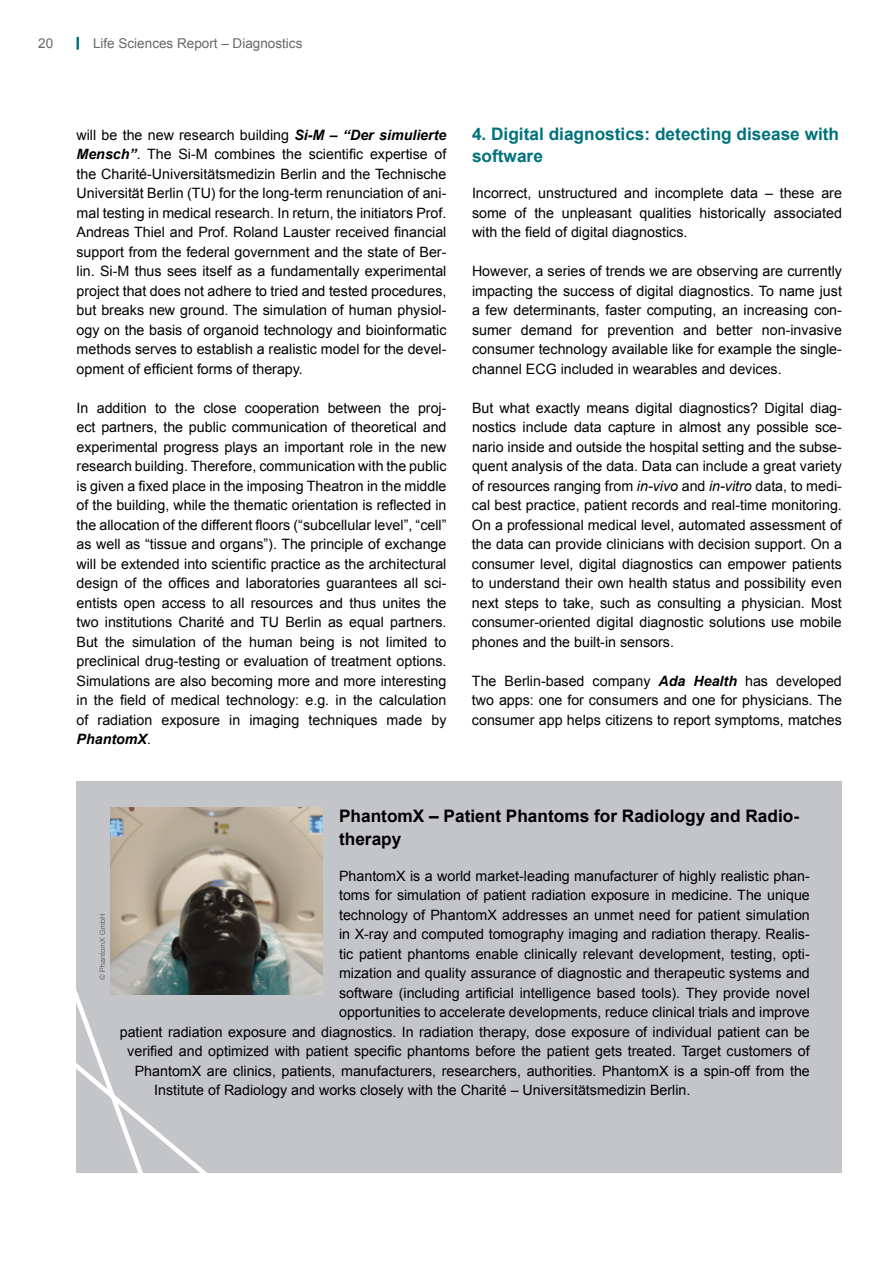
<style>
.page{position:relative;width:893px;height:1263px;background:#fff}
.page>*{position:absolute;margin:0;border:0;box-sizing:border-box;transform-origin:0 0}
.t1{font:700 17.25px/22.5px "Arial";color:#000}
.t2{font:700 17.25px/22.5px "Arial";color:#00727b}
.t3{font:14.25px/19.5px "Arial";color:#000;text-align:justify}
.t4{font:13.5px "Arial";color:#68676c}
.s1{font-weight:700;font-style:italic}
.s2{font-style:italic}
</style>
<div class="page">
<svg style="left:77px;top:37px;width:2px;height:13px"></svg>
<div style="left:76px;top:782px;width:766px;height:391px;background:#c3c5c8"></div>
<svg style="left:76px;top:914px;width:131px;height:259px"></svg>
<img style="left:111px;top:807px;width:211px;height:188px">
<p class="t4" style="left:38px;top:35px;width:17px">20</p>
<p class="t4" style="left:93px;top:35px;width:211px">Life Sciences Report – Diagnostics</p>
<p class="t3" style="left:77px;top:125px;width:372px">will be the new research building <span class="s1">Si-M – “Der simulierte Mensch”</span>. The Si-M combines the scientific expertise of the Charité-Universitätsmedizin Berlin and the Technische Universität Berlin (TU) for the long-term renunciation of ani&shy;mal testing in medical research. In return, the initiators Prof.<br>Andreas Thiel and Prof. Roland Lauster received financial support from the federal government and the state of Ber&shy;lin. Si-M thus sees itself as a fundamentally experimental project that does not adhere to tried and tested procedures, but breaks new ground. The simulation of human physiol&shy;ogy on the basis of organoid technology and bioinformatic methods serves to establish a realistic model for the devel&shy;opment of efficient forms of therapy.</p>
<p class="t3" style="left:77px;top:398px;width:371px">In addition to the close cooperation between the proj&shy;ect partners, the public communication of theoretical and experimental progress plays an important role in the new research building. Therefore, communication with the public is given a fixed place in the imposing Theatron in the middle of the building, while the thematic orientation is reflected in the allocation of the different floors (“subcellular level”, “cell” as well as “tissue and organs”). The principle of exchange will be extended into scientific practice as the architectural design of the offices and laboratories guarantees all sci&shy;entists open access to all resources and thus unites the two institutions Charité and TU Berlin as equal partners.<br>But the simulation of the human being is not limited to preclinical drug-testing or evaluation of treatment options.<br>Simulations are also becoming more and more interesting in the field of medical technology: e.g. in the calculation of radiation exposure in imaging techniques made by <span class="s1">PhantomX</span>.</p>
<p class="t2" style="left:472px;top:123px;width:369px">4. Digital diagnostics: detecting disease with software</p>
<p class="t3" style="left:472px;top:184px;width:371px">Incorrect, unstructured and incomplete data – these are some of the unpleasant qualities historically associated with the field of digital diagnostics.</p>
<p class="t3" style="left:472px;top:262px;width:371px">However, a series of trends we are observing are currently impacting the success of digital diagnostics. To name just a few determinants, faster computing, an increasing con&shy;sumer demand for prevention and better non-invasive consumer technology available like for example the single&shy;channel ECG included in wearables and devices.</p>
<p class="t3" style="left:472px;top:398px;width:371px">But what exactly means digital diagnostics? Digital diag&shy;nostics include data capture in almost any possible sce&shy;nario inside and outside the hospital setting and the subse&shy;quent analysis of the data. Data can include a great variety of resources ranging from <span class="s2">in-vivo</span> and <span class="s2">in-vitro</span> data, to medi&shy;cal best practice, patient records and real-time monitoring.<br>On a professional medical level, automated assessment of the data can provide clinicians with decision support. On a consumer level, digital diagnostics can empower patients to understand their own health status and possibility even next steps to take, such as consulting a physician. Most consumer-oriented digital diagnostic solutions use mobile phones and the built-in sensors.</p>
<p class="t3" style="left:472px;top:671px;width:371px">The Berlin-based company <span class="s1">Ada Health</span> has developed two apps: one for consumers and one for physicians. The consumer app helps citizens to report symptoms, matches</p>
<p class="t1" style="left:339px;top:806px;width:462px">PhantomX – Patient Phantoms for Radiology and Radio&shy;therapy</p>
<p class="t3" style="left:339px;top:866px;width:472px">PhantomX is a world market-leading manufacturer of highly realistic phan-</p>
<p class="t3" style="left:339px;top:886px;width:472px">toms for simulation of patient radiation exposure in medicine. The unique</p>
<p class="t3" style="left:339px;top:905px;width:472px">technology of PhantomX addresses an unmet need for patient simulation</p>
<p class="t3" style="left:339px;top:925px;width:472px">in X-ray and computed tomography imaging and radiation therapy. Realis-</p>
<p class="t3" style="left:339px;top:944px;width:472px">tic patient phantoms enable clinically relevant development, testing, opti-</p>
<p class="t3" style="left:339px;top:964px;width:472px">mization and quality assurance of diagnostic and therapeutic systems and</p>
<p class="t3" style="left:339px;top:983px;width:472px">software (including artificial intelligence based tools). They provide novel</p>
<p class="t3" style="left:339px;top:1003px;width:472px">opportunities to accelerate developments, reduce clinical trials and improve</p>
<p class="t3" style="left:120px;top:1022px;width:691px">patient radiation exposure and diagnostics. In radiation therapy, dose exposure of individual patient can be</p>
<p class="t3" style="left:127px;top:1042px;width:684px">verified and optimized with patient specific phantoms before the patient gets treated. Target customers of</p>
<p class="t3" style="left:135px;top:1061px;width:677px">PhantomX are clinics, patients, manufacturers, researchers, authorities. PhantomX is a spin-off from the</p>
<p class="t3" style="left:154px;top:1081px;width:538px">Institute of Radiology and works closely with the Charité – Universitätsmedizin Berlin.</p>
</div>
